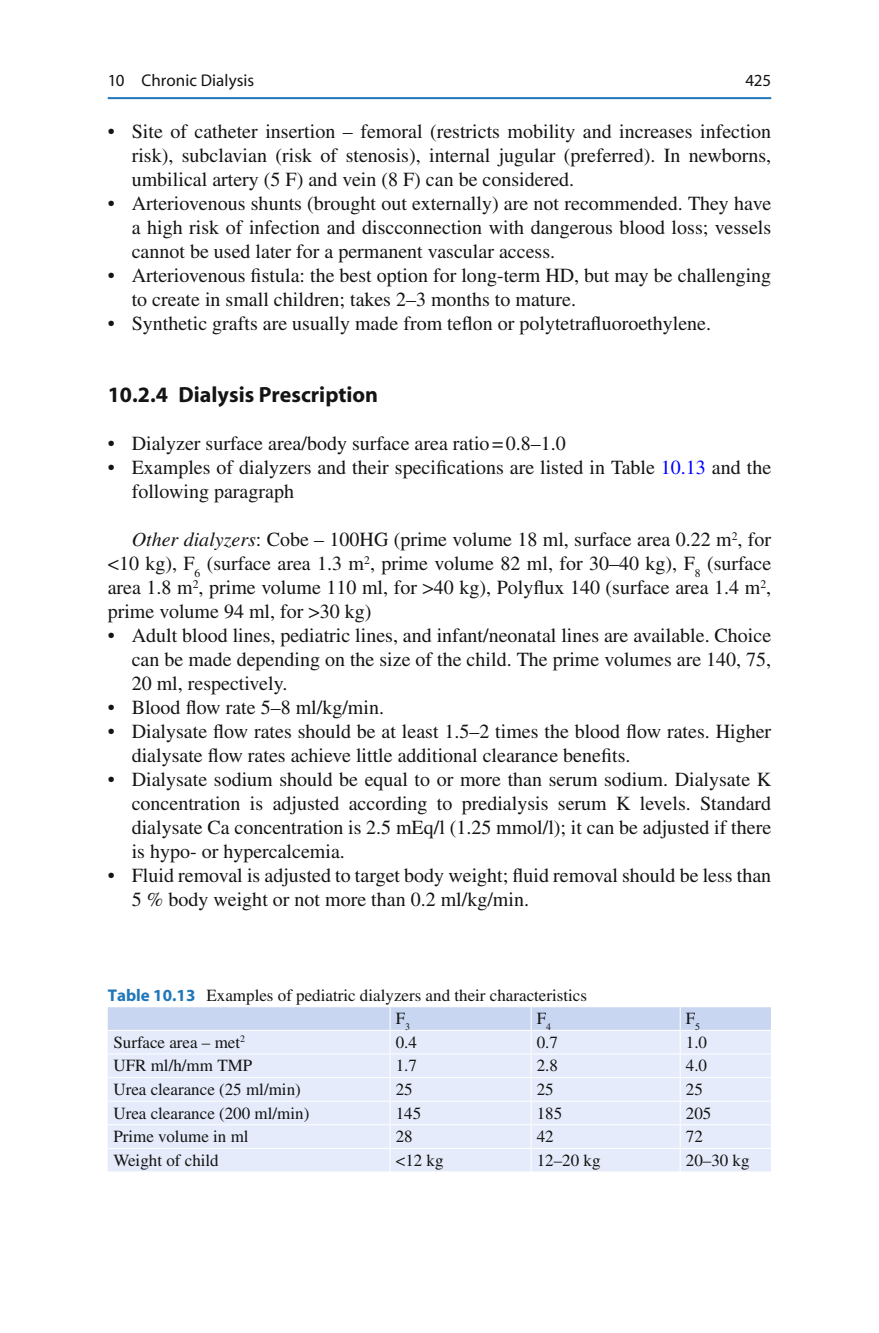
<style>
.page{position:relative;width:879px;height:1333px;background:#fff}
.page>*{position:absolute;margin:0;border:0;box-sizing:border-box;transform-origin:0 0}
.t1{font:700 22px "Myriad";color:#131413}
.t2{font:20px/24px "Times";color:#131413;text-align:justify}
.t3{font:17px/22.8px "Times";color:#131413}
.t4{font:17px "Myriad";letter-spacing:.005em;color:#131413}
.s1{color:#00f}
.s2{font-style:italic}
.s3{font-family:"Myriad";font-weight:700;color:#1f77b9}
</style>
<div class="page">
<hr style="left:108px;top:97px;width:663px;height:2px;background:#1f77b9">
<svg style="left:108px;top:1007px;width:663px;height:164px;background:#e2e8f9"></svg>
<hr style="left:108px;top:1029px;width:282px;height:1px;background:#fff">
<p class="t4" style="left:108px;top:74px;width:148px">10 Chronic Dialysis</p>
<p class="t4" style="left:745px;top:74px;width:27px">425</p>
<p class="t2" style="left:132px;top:121px;width:641px;text-indent:-24px">• Site of catheter insertion – femoral (restricts mobility and increases infection risk), subclavian (risk of stenosis), internal jugular (preferred). In newborns, umbilical artery (5 F) and vein (8 F) can be considered.</p>
<p class="t2" style="left:132px;top:193px;width:641px;text-indent:-24px">• Arteriovenous shunts (brought out externally) are not recommended. They have a high risk of infection and discconnection with dangerous blood loss; vessels cannot be used later for a permanent vascular access.</p>
<p class="t2" style="left:132px;top:265px;width:641px;text-indent:-24px">• Arteriovenous fi stula: the best option for long-term HD, but may be challenging to create in small children; takes 2–3 months to mature.</p>
<p class="t2" style="left:108px;top:313px;width:605px">• Synthetic grafts are usually made from te fl on or polytetra fl uoroethylene.</p>
<p class="t1" style="left:108px;top:386px;width:272px">10.2.4 Dialysis Prescription</p>
<p class="t2" style="left:108px;top:433px;width:460px">• Dialyzer surface area/body surface area ratio = 0.8–1.0</p>
<p class="t2" style="left:132px;top:457px;width:641px;text-indent:-24px">• Examples of dialyzers and their specifications are listed in Table <span class="s1">10.13</span> and the following paragraph</p>
<p class="t2" style="left:108px;top:529px;width:665px;text-indent:24px"><span class="s2">Other dialyzers</span> : Cobe – 100HG (prime volume 18 ml, surface area 0.22 m <sup>2</sup> , for &lt;10 kg), F <sub>6</sub> (surface area 1.3 m <sup>2</sup> , prime volume 82 ml, for 30–40 kg), F <sub>8</sub> (surface area 1.8 m <sup>2</sup> , prime volume 110 ml, for &gt;40 kg), Poly fl ux 140 (surface area 1.4 m <sup>2</sup> , prime volume 94 ml, for &gt;30 kg)</p>
<p class="t2" style="left:132px;top:625px;width:641px;text-indent:-24px">• Adult blood lines, pediatric lines, and infant/neonatal lines are available. Choice can be made depending on the size of the child. The prime volumes are 140, 75, 20 ml, respectively.</p>
<p class="t2" style="left:108px;top:697px;width:278px">• Blood fl ow rate 5–8 ml/kg/min.</p>
<p class="t2" style="left:132px;top:721px;width:641px;text-indent:-24px">• Dialysate fl ow rates should be at least 1.5–2 times the blood fl ow rates. Higher dialysate fl ow rates achieve little additional clearance bene fi ts.</p>
<p class="t2" style="left:132px;top:769px;width:641px;text-indent:-24px">• Dialysate sodium should be equal to or more than serum sodium. Dialysate K concentration is adjusted according to predialysis serum K levels. Standard dialysate Ca concentration is 2.5 mEq/l (1.25 mmol/l); it can be adjusted if there is hypo- or hypercalcemia.</p>
<p class="t2" style="left:132px;top:865px;width:641px;text-indent:-24px">• Fluid removal is adjusted to target body weight; fl uid removal should be less than<br>5 % body weight or not more than 0.2 ml/kg/min.</p>
<p class="t3" style="left:396px;top:985px;width:193px;text-indent:-288px"><span class="s3">Table 10.13</span> Examples of pediatric dialyzers and their characteristics<br>F <sub>3</sub></p>
<p class="t3" style="left:537px;top:1008px;width:16px">F <sub>4</sub></p>
<p class="t3" style="left:686px;top:1008px;width:16px">F <sub>5</sub></p>
<p class="t3" style="left:113px;top:1032px;width:133px">Surface area – met <sup>2</sup></p>
<p class="t3" style="left:396px;top:1032px;width:23px">0.4</p>
<p class="t3" style="left:537px;top:1032px;width:23px">0.7</p>
<p class="t3" style="left:686px;top:1032px;width:23px">1.0</p>
<p class="t3" style="left:113px;top:1055px;width:140px">UFR ml/h/mm TMP</p>
<p class="t3" style="left:396px;top:1055px;width:23px">1.7</p>
<p class="t3" style="left:537px;top:1055px;width:23px">2.8</p>
<p class="t3" style="left:686px;top:1055px;width:23px">4.0</p>
<p class="t3" style="left:113px;top:1079px;width:189px">Urea clearance (25 ml/min)</p>
<p class="t3" style="left:396px;top:1079px;width:18px">25</p>
<p class="t3" style="left:537px;top:1079px;width:18px">25</p>
<p class="t3" style="left:686px;top:1079px;width:18px">25</p>
<p class="t3" style="left:113px;top:1102px;width:197px">Urea clearance (200 ml/min)</p>
<p class="t3" style="left:396px;top:1102px;width:27px">145</p>
<p class="t3" style="left:537px;top:1102px;width:27px">185</p>
<p class="t3" style="left:686px;top:1102px;width:27px">205</p>
<p class="t3" style="left:113px;top:1126px;width:137px">Prime volume in ml</p>
<p class="t3" style="left:396px;top:1126px;width:18px">28</p>
<p class="t3" style="left:537px;top:1126px;width:18px">42</p>
<p class="t3" style="left:686px;top:1126px;width:18px">72</p>
<p class="t3" style="left:113px;top:1150px;width:107px">Weight of child</p>
<p class="t3" style="left:396px;top:1150px;width:49px">&lt;12 kg</p>
<p class="t3" style="left:537px;top:1150px;width:65px">12–20 kg</p>
<p class="t3" style="left:686px;top:1150px;width:65px">20–30 kg</p>
</div>
